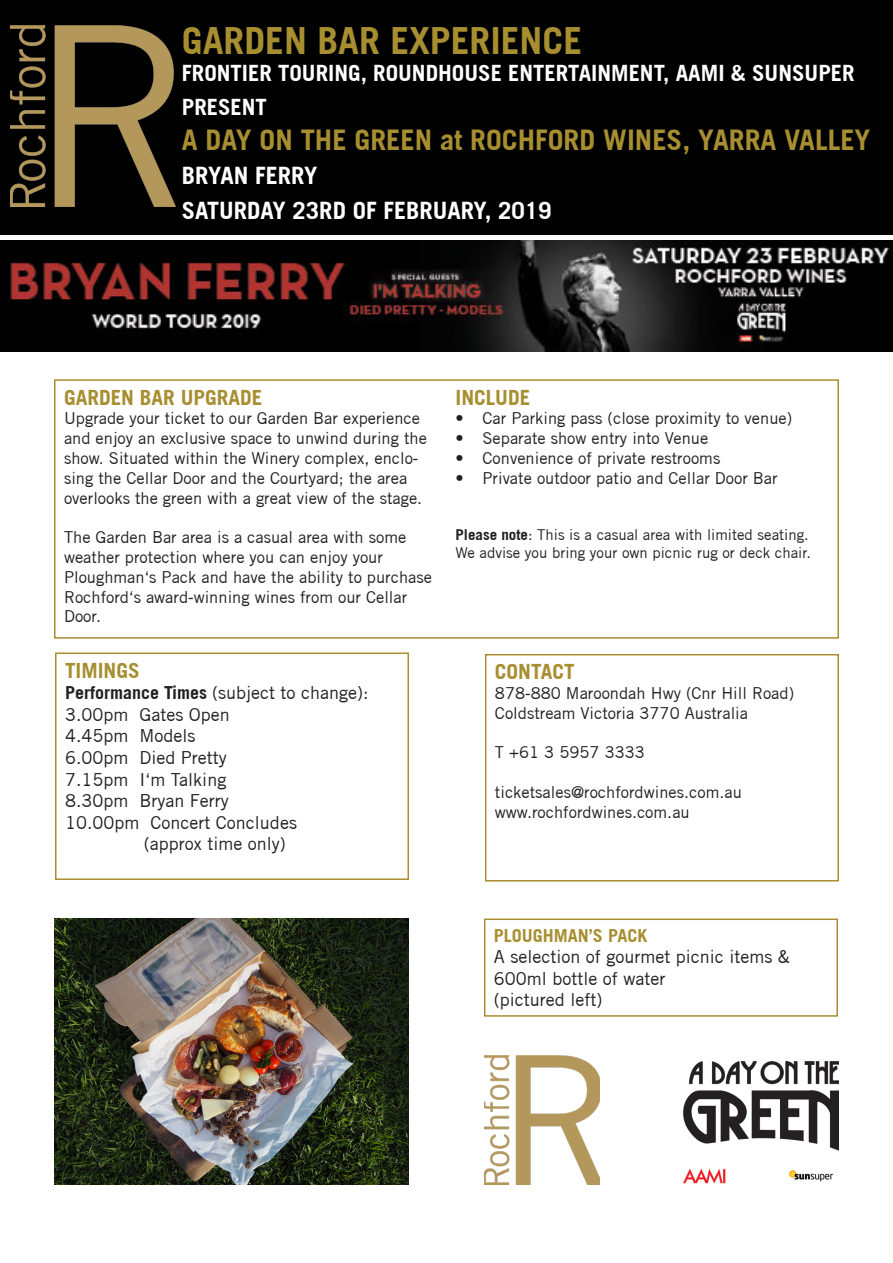
<style>
.page{position:relative;width:893px;height:1263px;background:#fff}
.page>*{position:absolute;margin:0;border:0;box-sizing:border-box;transform-origin:0 0}
.t1{font:700 37.5px "Trade Gothic";color:#a78e30}
.t2{font:700 28.5px "Trade Gothic";color:#a78e30}
.t3{font:700 24px "Trade Gothic";color:#fff}
.t4{font:700 22.5px/34.5px "Trade Gothic";color:#fff}
.t5{font:700 21px "Trade Gothic";color:#a78e30}
.t6{font:18px/21.6px "Trade Gothic";color:#231f20}
.t7{font:700 18px "Trade Gothic";color:#a78e30}
.t8{font:16.5px/19.8px "Trade Gothic";color:#231f20}
.t9{font:15px/18px "Trade Gothic";color:#231f20}
.s1{font-weight:700}
</style>
<div class="page">
<div style="left:0;top:0;width:893px;height:235px;background:#000"></div>
<img style="left:11px;top:25px;width:164px;height:181px">
<div style="left:54px;top:379px;width:785px;height:260px;border:2px solid #aa8d2f"></div>
<div style="left:55px;top:652px;width:354px;height:228px;border:2px solid #ab8e32"></div>
<div style="left:485px;top:654px;width:354px;height:227px;border:2px solid #ab8e32"></div>
<img style="left:684px;top:1061px;width:155px;height:123px">
<div style="left:484px;top:918px;width:354px;height:99px;border:2px solid #ab8e32"></div>
<img style="left:54px;top:918px;width:354px;height:266px">
<img style="left:485px;top:1055px;width:115px;height:129px">
<img style="left:0;top:241px;width:893px;height:111px">
<p class="t1" style="left:182px;top:17px;width:402px">GARDEN BAR EXPERIENCE</p>
<p class="t4" style="left:182px;top:55px;width:674px">FRONTIER TOURING, ROUNDHOUSE ENTERTAINMENT, AAMI &amp; SUNSUPER<br>PRESENT</p>
<p class="t2" style="left:182px;top:122px;width:690px">A DAY ON THE GREEN at ROCHFORD WINES, YARRA VALLEY</p>
<p class="t3" style="left:182px;top:161px;width:137px">BRYAN FERRY</p>
<p class="t3" style="left:182px;top:195px;width:371px">SATURDAY 23RD OF FEBRUARY, 2019</p>
<p class="t5" style="left:64px;top:384px;width:200px">GARDEN BAR UPGRADE</p>
<p class="t8" style="left:64px;top:408px;width:364px">Upgrade your ticket to our Garden Bar experience and enjoy an exclusive space to unwind during the show. Situated within the Winery complex, enclo&shy;sing the Cellar Door and the Courtyard; the area overlooks the green with a great view of the stage.</p>
<p class="t8" style="left:64px;top:527px;width:344px">The Garden Bar area is a casual area with some</p>
<p class="t8" style="left:64px;top:547px;width:320px">weather protection where you can enjoy your</p>
<p class="t8" style="left:64px;top:567px;width:370px">Ploughman‘s Pack and have the ability to purchase<br>Rochford‘s award-winning wines from our Cellar<br>Door.</p>
<p class="t5" style="left:65px;top:657px;width:76px">TIMINGS</p>
<p class="t6" style="left:65px;top:682px;width:305px"><span class="s1">Performance Times</span> (subject to change):</p>
<p class="t6" style="left:65px;top:703px;width:166px">3.00pm Gates Open</p>
<p class="t6" style="left:65px;top:725px;width:132px">4.45pm Models</p>
<p class="t6" style="left:65px;top:747px;width:163px">6.00pm Died Pretty</p>
<p class="t6" style="left:65px;top:768px;width:163px">7.15pm I‘m Talking</p>
<p class="t6" style="left:65px;top:790px;width:165px">8.30pm Bryan Ferry</p>
<p class="t6" style="left:65px;top:811px;width:233px">10.00pm Concert Concludes</p>
<p class="t6" style="left:144px;top:833px;width:143px">(approx time only)</p>
<p class="t5" style="left:455px;top:384px;width:76px">INCLUDE</p>
<p class="t8" style="left:455px;top:408px;width:338px">• Car Parking pass (close proximity to venue)</p>
<p class="t8" style="left:455px;top:428px;width:254px">• Separate show entry into Venue</p>
<p class="t8" style="left:455px;top:448px;width:266px">• Convenience of private restrooms</p>
<p class="t8" style="left:455px;top:468px;width:324px">• Private outdoor patio and Cellar Door Bar</p>
<p class="t9" style="left:455px;top:525px;width:357px"><span class="s1">Please note</span>: This is a casual area with limited seating.<br>We advise you bring your own picnic rug or deck chair.</p>
<p class="t5" style="left:495px;top:659px;width:81px">CONTACT</p>
<p class="t8" style="left:495px;top:683px;width:301px">878-880 Maroondah Hwy (Cnr Hill Road)</p>
<p class="t8" style="left:495px;top:703px;width:255px">Coldstream Victoria 3770 Australia</p>
<p class="t8" style="left:495px;top:742px;width:152px">T +61 3 5957 3333</p>
<p class="t8" style="left:495px;top:782px;width:248px">ticketsales@rochfordwines.com.au</p>
<p class="t8" style="left:495px;top:802px;width:196px">www.rochfordwines.com.au</p>
<p class="t7" style="left:494px;top:924px;width:155px">PLOUGHMAN’S PACK</p>
<p class="t6" style="left:494px;top:946px;width:297px">A selection of gourmet picnic items &amp;<br>600ml bottle of water</p>
<p class="t6" style="left:494px;top:989px;width:110px">(pictured left)</p>
</div>
